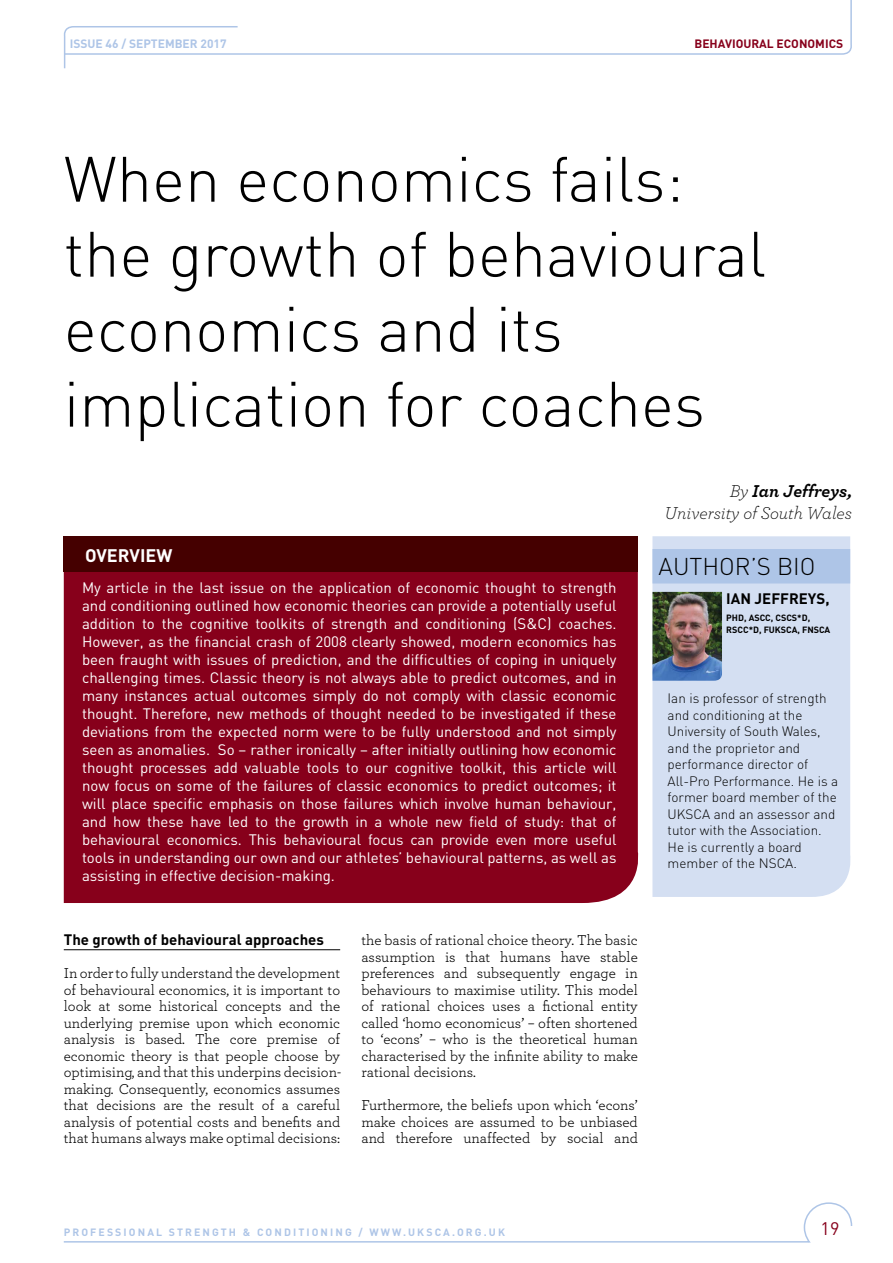
<style>
.page{position:relative;width:893px;height:1263px;background:#fff}
.page>*{position:absolute;margin:0;border:0;box-sizing:border-box;transform-origin:0 0}
.t1{font:300 63px/75px "DIN";color:#000}
.t2{font:300 24px "DIN";color:#000}
.t3{font:italic 300 18px/22.5px "Archer";color:#000;text-align:right}
.t4{font:700 18px "DIN";color:#fff}
.t5{font:18px "DIN";color:#87001b}
.t6{font:15px/18px "DIN";color:#fff;text-align:justify}
.t7{font:15px/16.5px "Archer";color:#000;text-align:justify}
.t8{font:700 15px "DIN";color:#000}
.t9{font:300 13.5px/16.5px "DIN";color:#000}
.t10{font:700 12px "DIN";color:#aec5e7}
.t11{font:700 12px "DIN";color:#87001b}
.t12{font:700 10.5px "DIN";letter-spacing:.2em;color:#aec5e7}
.t13{font:700 9px/12px "DIN";color:#000}
.s1{font-weight:700}
</style>
<div class="page">
<svg style="left:63px;top:1202px;width:790px;height:41px"></svg>
<svg style="left:63px;top:0;width:789px;height:69px"></svg>
<hr style="left:64px;top:949px;width:276px;height:1px;background:#000">
<div style="left:64px;top:536px;width:575px;height:367px;background:#87001b"></div>
<div style="left:64px;top:537px;width:574px;height:35px;background:#450000"></div>
<div style="left:652px;top:536px;width:199px;height:361px;background:#d4dff2"></div>
<div style="left:652px;top:549px;width:198px;height:34px;background:#aec5e7"></div>
<img style="left:652px;top:592px;width:71px;height:89px">
<p class="t10" style="left:70px;top:36px;width:158px">ISSUE 46 / SEPTEMBER 2017</p>
<p class="t11" style="left:694px;top:36px;width:150px">BEHAVIOURAL ECONOM ICS</p>
<h1 class="t1" style="left:64px;top:141px;width:704px">When economics fails: the growth of behavioural economics and its implication for coaches</h1>
<p class="t4" style="left:85px;top:544px;width:89px">OVERVIEW</p>
<p class="t6" style="left:82px;top:578px;width:536px">My article in the last issue on the application of economic thought to strength and conditioning outlined how economic theories can provide a potentially useful addition to the cognitive toolkits of strength and conditioning (S&amp;C) coaches.<br>However, as the financial crash of 2008 clearly showed, modern economics has been fraught with issues of prediction, and the difficulties of coping in uniquely challenging times. Classic theory is not always able to predict outcomes, and in many instances actual outcomes simply do not comply with classic economic thought. Therefore, new methods of thought needed to be investigated if these deviations from the expected norm were to be fully understood and not simply seen as anomalies. So – rather ironically – after initially outlining how economic thought processes add valuable tools to our cognitive toolkit, this article will now focus on some of the failures of classic economics to predict outcomes; it will place specific emphasis on those failures which involve human behaviour, and how these have led to the growth in a whole new field of study: that of behavioural economics. This behavioural focus can provide even more useful tools in understanding our own and our athletes’ behavioural patterns, as well as assisting in effective decision-making.</p>
<p class="t8" style="left:64px;top:930px;width:262px">The growth of behavioural approaches</p>
<p class="t7" style="left:64px;top:964px;width:279px">In order to fully understand the development of behavioural economics, it is important to look at some historical concepts and the underlying premise upon which economic analysis is based. The core premise of economic theory is that people choose by optimising, and that this underpins decision&shy;making. Consequently, economics assumes that decisions are the result of a careful analysis of potential costs and benefits and that humans always make optimal decisions:</p>
<p class="t7" style="left:361px;top:931px;width:278px">the basis of rational choice theory. The basic assumption is that humans have stable preferences and subsequently engage in behaviours to maximise utility. This model of rational choices uses a fictional entity called ‘homo economicus’ – often shortened to ‘econs’ – who is the theoretical human characterised by the infinite ability to make rational decisions.</p>
<p class="t7" style="left:361px;top:1096px;width:278px">Furthermore, the beliefs upon which ‘econs’ make choices are assumed to be unbiased and therefore unaffected by social and</p>
<p class="t3" style="left:664px;top:479px;width:189px">By <span class="s1">Ian Jeffreys,<br></span>University of South Wales</p>
<h2 class="t2" style="left:659px;top:552px;width:158px">AUTHOR’S BIO</h2>
<p class="t8" style="left:726px;top:589px;width:46px">Ian Jeffre</p>
<p class="t8" style="left:808px;top:589px;width:23px">ys,</p>
<p class="t13" style="left:726px;top:611px;width:106px">Ph D, ASCC, CSCS*D,<br>RSCC*D, FUKSCA, FNSCA</p>
<p class="t9" style="left:668px;top:690px;width:172px">Ian is professor of strength and conditioning at the<br>University of South Wales, and the proprietor and performance director of<br>All-Pro Performance. He is a former board member of the<br>UKSCA and an assessor and tutor with the Association.<br>He is currently a board member of the NSCA.</p>
<p class="t12" style="left:64px;top:1225px;width:443px">PROFESSIONAL STRENGTH &amp; CONDITIONING / WWW.UKSCA.ORG.UK</p>
<p class="t5" style="left:821px;top:1217px;width:20px">19</p>
</div>
